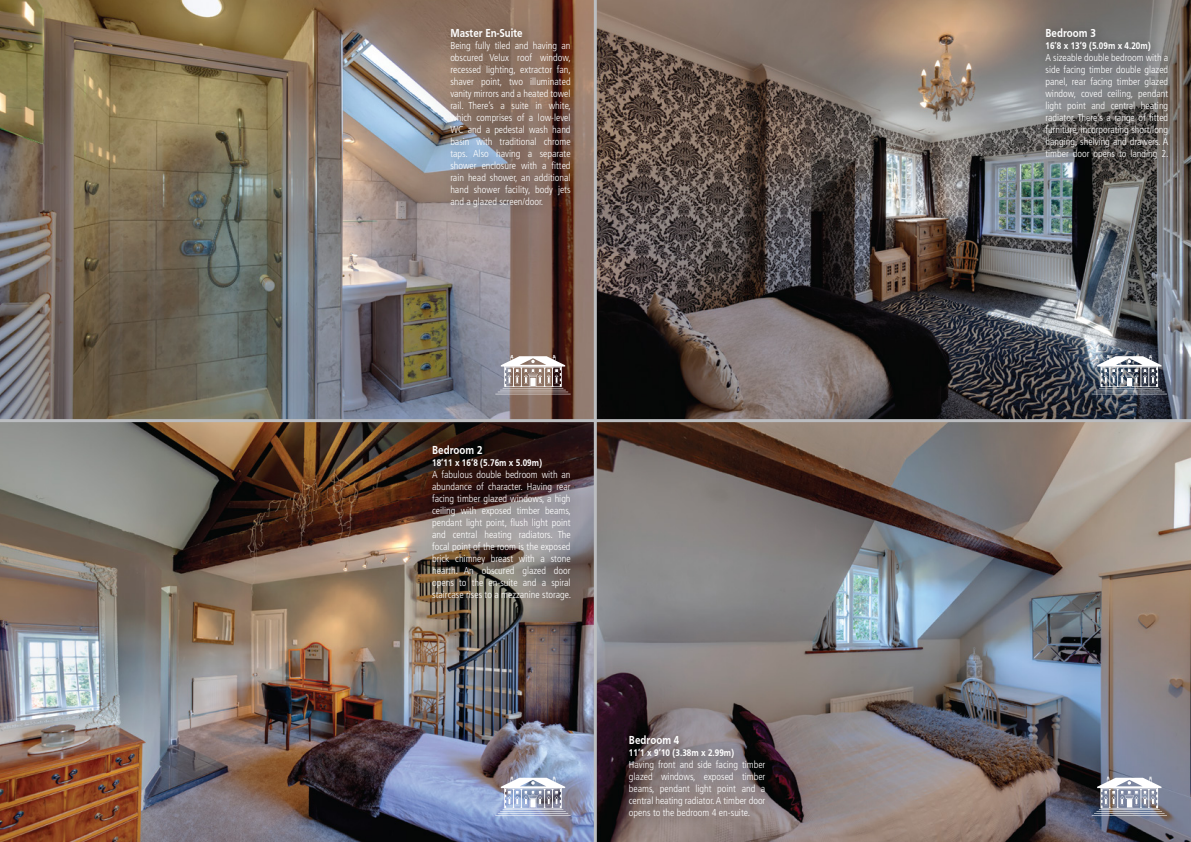
<style>
.page{position:relative;width:1191px;height:842px;background:#fff}
.page>*{position:absolute;margin:0;border:0;box-sizing:border-box;transform-origin:0 0}
.t1{font:700 12px "Frutiger Cnd";color:#fff}
.t2{font:300 condensed 10px/12px "Frutiger LT Std";color:#fff;text-align:justify}
.t3{font:700 10px "Frutiger Cnd";color:#fff}
</style>
<div class="page">
<img style="left:0;top:0;width:1191px;height:842px">
<img style="left:438px;top:15px;width:153px;height:224px">
<img style="left:1033px;top:15px;width:155px;height:166px">
<hr style="left:594px;top:0;width:3px;height:842px;background:#bbbdc0">
<svg style="left:1091px;top:355px;width:76px;height:39px"></svg>
<svg style="left:1091px;top:777px;width:76px;height:39px"></svg>
<hr style="left:0;top:419px;width:1191px;height:3px;background:#bbbdc0">
<svg style="left:495px;top:355px;width:75px;height:39px"></svg>
<svg style="left:495px;top:777px;width:75px;height:39px"></svg>
<img style="left:420px;top:432px;width:171px;height:199px">
<img style="left:616px;top:721px;width:170px;height:115px">
<p class="t1" style="left:450px;top:26px;width:74px">Master En-Suite</p>
<p class="t2" style="left:450px;top:40px;width:122px">Being fully tiled and having an obscured Velux roof window, recessed lighting, extractor fan, shaver point, two illuminated vanity mirrors and a heated towel rail. There’s a suite in white, which comprises of a low-level WC and a pedestal wash hand basin with traditional chrome taps. Also having a separate shower enclosure with a fitted rain head shower, an additional hand shower facility, body jets and a glazed screen/door.</p>
<p class="t1" style="left:432px;top:443px;width:52px">Bedroom 2</p>
<p class="t3" style="left:432px;top:457px;width:111px">18’11 x 16’8 (5.76m x 5.09m)</p>
<p class="t2" style="left:432px;top:469px;width:140px">A fabulous double bedroom with an abundance of character. Having rear facing timber glazed windows, a high ceiling with exposed timber beams, pendant light point, flush light point and central heating radiators. The focal point of the room is the exposed brick chimney breast with a stone hearth. An obscured glazed door opens to the en-suite and a spiral staircase rises to a mezzanine storage.</p>
<p class="t1" style="left:629px;top:733px;width:52px">Bedroom 4</p>
<p class="t3" style="left:629px;top:746px;width:107px">11’1 x 9’10 (3.38m x 2.99m)</p>
<p class="t2" style="left:629px;top:758px;width:138px">Having front and side facing timber glazed windows, exposed timber beams, pendant light point and a central heating radiator. A timber door opens to the bedroom 4 en-suite.</p>
<p class="t1" style="left:1045px;top:26px;width:52px">Bedroom 3</p>
<p class="t3" style="left:1045px;top:40px;width:107px">16’8 x 13’9 (5.09m x 4.20m)</p>
<p class="t2" style="left:1045px;top:52px;width:125px">A sizeable double bedroom with a side facing timber double glazed panel, rear facing timber glazed window, coved ceiling, pendant light point and central heating radiator. There’s a range of fitted furniture, incorporating short/long hanging, shelving and drawers. A timber door opens to landing 2.</p>
</div>
